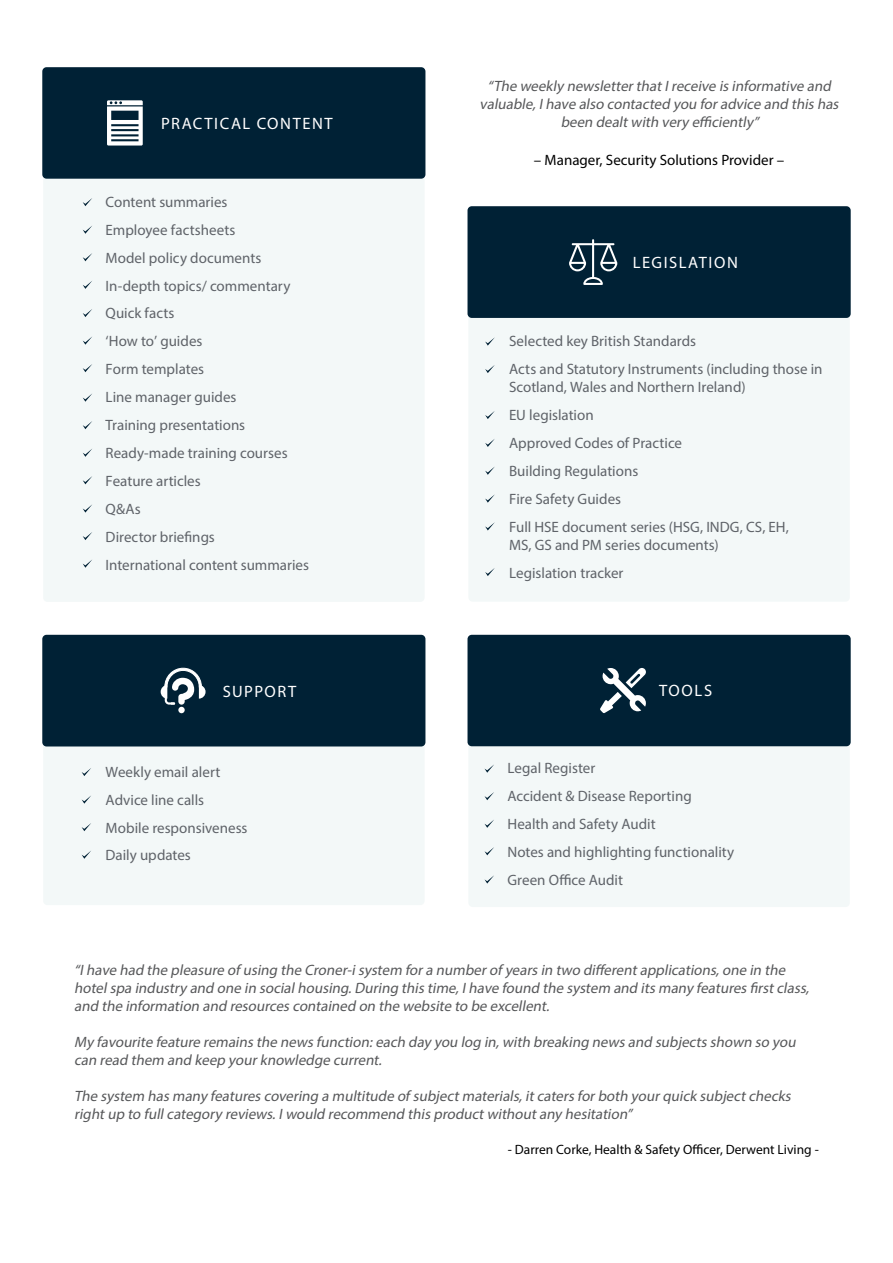
<style>
.page{position:relative;width:893px;height:1263px;background:#fff}
.page>*{position:absolute;margin:0;border:0;box-sizing:border-box;transform-origin:0 0}
.BC___No_Indent{font:16.5px "Myriad Pro";letter-spacing:.095em;color:#fff}
.body_text{font:italic 15px/18px "Myriad Pro";letter-spacing:-.015em;color:#57585a}
.B{font:15px/18px "Myriad Pro";color:#5f6369}
.t1{font:15px "Myriad Pro";color:#000001}
.body_text-2{font:13.5px "Myriad Pro";color:#000001}
</style>
<div class="page">
<div style="left:43px;top:146px;width:382px;height:456px;background:#f3f8f8;border-radius:4px"></div>
<svg style="left:83px;top:198px;width:9px;height:8px"></svg>
<svg style="left:83px;top:394px;width:9px;height:8px"></svg>
<svg style="left:83px;top:309px;width:9px;height:8px"></svg>
<svg style="left:83px;top:504px;width:9px;height:9px"></svg>
<svg style="left:83px;top:253px;width:9px;height:8px"></svg>
<svg style="left:83px;top:449px;width:9px;height:8px"></svg>
<svg style="left:83px;top:364px;width:9px;height:8px"></svg>
<svg style="left:83px;top:560px;width:9px;height:8px"></svg>
<svg style="left:83px;top:226px;width:9px;height:8px"></svg>
<svg style="left:83px;top:421px;width:9px;height:8px"></svg>
<svg style="left:83px;top:337px;width:9px;height:8px"></svg>
<svg style="left:83px;top:532px;width:9px;height:8px"></svg>
<svg style="left:83px;top:281px;width:9px;height:8px"></svg>
<svg style="left:83px;top:476px;width:9px;height:8px"></svg>
<div style="left:42px;top:67px;width:383px;height:112px;background:#002135;border-radius:4px"></div>
<div style="left:468px;top:286px;width:382px;height:316px;background:#f3f8f8;border-radius:4px"></div>
<div style="left:467px;top:206px;width:384px;height:112px;background:#002135;border-radius:4px"></div>
<svg style="left:569px;top:239px;width:48px;height:46px"></svg>
<svg style="left:485px;top:337px;width:10px;height:9px"></svg>
<svg style="left:485px;top:411px;width:10px;height:8px"></svg>
<svg style="left:485px;top:466px;width:10px;height:9px"></svg>
<svg style="left:485px;top:365px;width:10px;height:8px"></svg>
<svg style="left:485px;top:439px;width:10px;height:8px"></svg>
<svg style="left:485px;top:494px;width:10px;height:9px"></svg>
<svg style="left:485px;top:522px;width:10px;height:8px"></svg>
<svg style="left:485px;top:568px;width:10px;height:8px"></svg>
<div style="left:468px;top:714px;width:382px;height:193px;background:#f3f8f8;border-radius:4px"></div>
<svg style="left:484px;top:764px;width:10px;height:9px"></svg>
<svg style="left:484px;top:820px;width:10px;height:8px"></svg>
<svg style="left:484px;top:792px;width:10px;height:8px"></svg>
<svg style="left:484px;top:847px;width:10px;height:8px"></svg>
<svg style="left:484px;top:875px;width:10px;height:8px"></svg>
<div style="left:467px;top:635px;width:384px;height:111px;background:#002135;border-radius:4px"></div>
<svg style="left:600px;top:668px;width:46px;height:45px"></svg>
<svg style="left:107px;top:100px;width:36px;height:46px"></svg>
<div style="left:43px;top:714px;width:382px;height:191px;background:#f3f8f8;border-radius:4px"></div>
<svg style="left:82px;top:768px;width:9px;height:8px"></svg>
<svg style="left:82px;top:823px;width:9px;height:8px"></svg>
<svg style="left:82px;top:795px;width:9px;height:9px"></svg>
<svg style="left:82px;top:851px;width:9px;height:8px"></svg>
<div style="left:42px;top:635px;width:383px;height:111px;background:#002135;border-radius:4px"></div>
<div style="left:178px;top:707px;width:7px;height:6px;background:#fff;border-radius:50%"></div>
<svg style="left:161px;top:668px;width:45px;height:37px"></svg>
<p class="BC___No_Indent" style="left:161px;top:113px;width:173px">PRACTICAL CONTENT</p>
<p class="B" style="left:106px;top:193px;width:123px">Content summaries</p>
<p class="B" style="left:106px;top:220px;width:131px">Employee factsheets</p>
<p class="B" style="left:106px;top:248px;width:157px">Model policy documents</p>
<p class="B" style="left:106px;top:276px;width:186px">In-depth topics/ commentary</p>
<p class="B" style="left:106px;top:304px;width:70px">Quick facts</p>
<p class="B" style="left:106px;top:332px;width:98px">‘How to’ guides</p>
<p class="B" style="left:106px;top:360px;width:100px">Form templates</p>
<p class="B" style="left:106px;top:388px;width:132px">Line manager guides</p>
<p class="B" style="left:106px;top:416px;width:141px">Training presentations</p>
<p class="B" style="left:106px;top:444px;width:183px">Ready-made training courses</p>
<p class="B" style="left:106px;top:472px;width:97px">Feature articles</p>
<p class="B" style="left:106px;top:499px;width:37px">Q&amp;As</p>
<p class="B" style="left:106px;top:527px;width:111px">Director briefings</p>
<p class="B" style="left:106px;top:555px;width:205px">International content summaries</p>
<p class="BC___No_Indent" style="left:223px;top:681px;width:75px">SUPPORT</p>
<p class="B" style="left:106px;top:762px;width:116px">Weekly email alert</p>
<p class="B" style="left:106px;top:790px;width:100px">Advice line calls</p>
<p class="B" style="left:106px;top:818px;width:143px">Mobile responsiveness</p>
<p class="B" style="left:106px;top:846px;width:87px">Daily updates</p>
<p class="body_text" style="left:480px;top:77px;width:364px;text-align:center">“The weekly newsletterthatIreceive is informative and valuable,Ihave also contacted you foradvice and this has been dealtwith very efficiently”</p>
<p class="t1" style="left:534px;top:151px;width:252px">– Manager, Security Solutions Provider –</p>
<p class="BC___No_Indent" style="left:633px;top:252px;width:107px">LEGISLATION</p>
<p class="B" style="left:509px;top:332px;width:188px">Selected key British Standards</p>
<p class="B" style="left:509px;top:360px;width:315px">Acts and Statutory Instruments (including those in<br>Scotland, Wales and Northern Ireland)</p>
<p class="B" style="left:509px;top:406px;width:86px">EU legislation</p>
<p class="B" style="left:509px;top:434px;width:174px">Approved Codes of Practice</p>
<p class="B" style="left:509px;top:462px;width:131px">Building Regulations</p>
<p class="B" style="left:509px;top:489px;width:113px">Fire Safety Guides</p>
<p class="B" style="left:509px;top:517px;width:281px">Full HSE document series (HSG, INDG, CS, EH,<br>MS, GS and PM series documents)</p>
<p class="B" style="left:509px;top:563px;width:116px">Legislation tracker</p>
<p class="BC___No_Indent" style="left:659px;top:681px;width:55px">TOOLS</p>
<p class="B" style="left:507px;top:759px;width:89px">Legal Register</p>
<p class="B" style="left:507px;top:787px;width:186px">Accident &amp; Disease Reporting</p>
<p class="B" style="left:507px;top:815px;width:150px">Health and Safety Audit</p>
<p class="B" style="left:507px;top:843px;width:228px">Notes and highlighting functionality</p>
<p class="B" style="left:507px;top:871px;width:117px">Green Office Audit</p>
<p class="body_text" style="left:74px;top:961px;width:739px">“Ihave had the pleasure of using the Croner-isystem fora numberof years in two differentapplications,one in the hotelspa industry and one in socialhousing.During this time,Ihave found the system and its many features firstclass, and the information and resources contained on the website to be excellent.</p>
<p class="body_text" style="left:74px;top:1033px;width:726px">My favourite feature remains the news function:each day you log in,with breaking news and subjects shown so you can read them and keep yourknowledge current.</p>
<p class="body_text" style="left:74px;top:1087px;width:721px">The system has many features covering a multitude of subjectmaterials,itcaters forboth yourquick subjectchecks rightup to fullcategory reviews.Iwould recommend this productwithoutany hesitation”</p>
<p class="body_text-2" style="left:508px;top:1141px;width:312px">- Darren Corke, Health &amp; Safety Officer, Derwent Living -</p>
</div>
